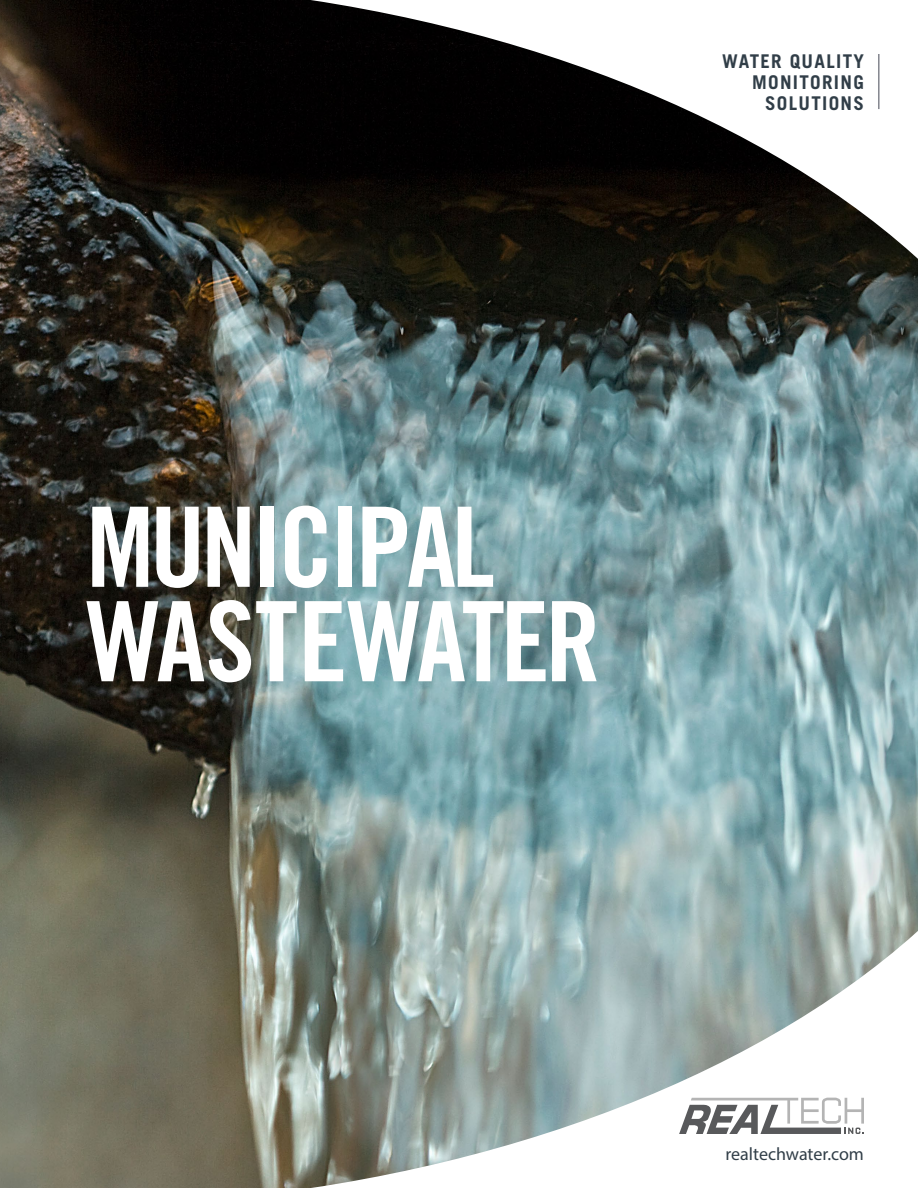
<style>
.page{position:relative;width:918px;height:1188px;background:#fff}
.page>*{position:absolute;margin:0;border:0;box-sizing:border-box;transform-origin:0 0}
.t1{font:111px/94.5px "Trade Gothic LT Std Bd Cn 20";letter-spacing:-.04em;color:#fff}
.t2{font:700 18.9px/21px "Trade Gothic LT Std";letter-spacing:.07em;color:#313e48;text-align:right}
.t3{font:18px "Myriad Pro";color:#313e48}
</style>
<div class="page">
<img style="left:0;top:0;width:918px;height:1188px">
<svg style="left:195px;top:918px;width:723px;height:270px"></svg>
<svg style="left:196px;top:0;width:722px;height:269px"></svg>
<svg style="left:679px;top:1098px;width:185px;height:36px"></svg>
<hr style="left:878px;top:54px;width:2px;height:55px;background:#83858d">
<p class="t2" style="left:722px;top:50px;width:143px">WATER QUALITY<br>MONITORING<br>SOLUTIONS</p>
<h1 class="t1" style="left:86px;top:499px;width:516px">MUNICIPAL<br>WASTEWATER</h1>
<p class="t3" style="left:726px;top:1143px;width:140px">realtechwater.com</p>
</div>
